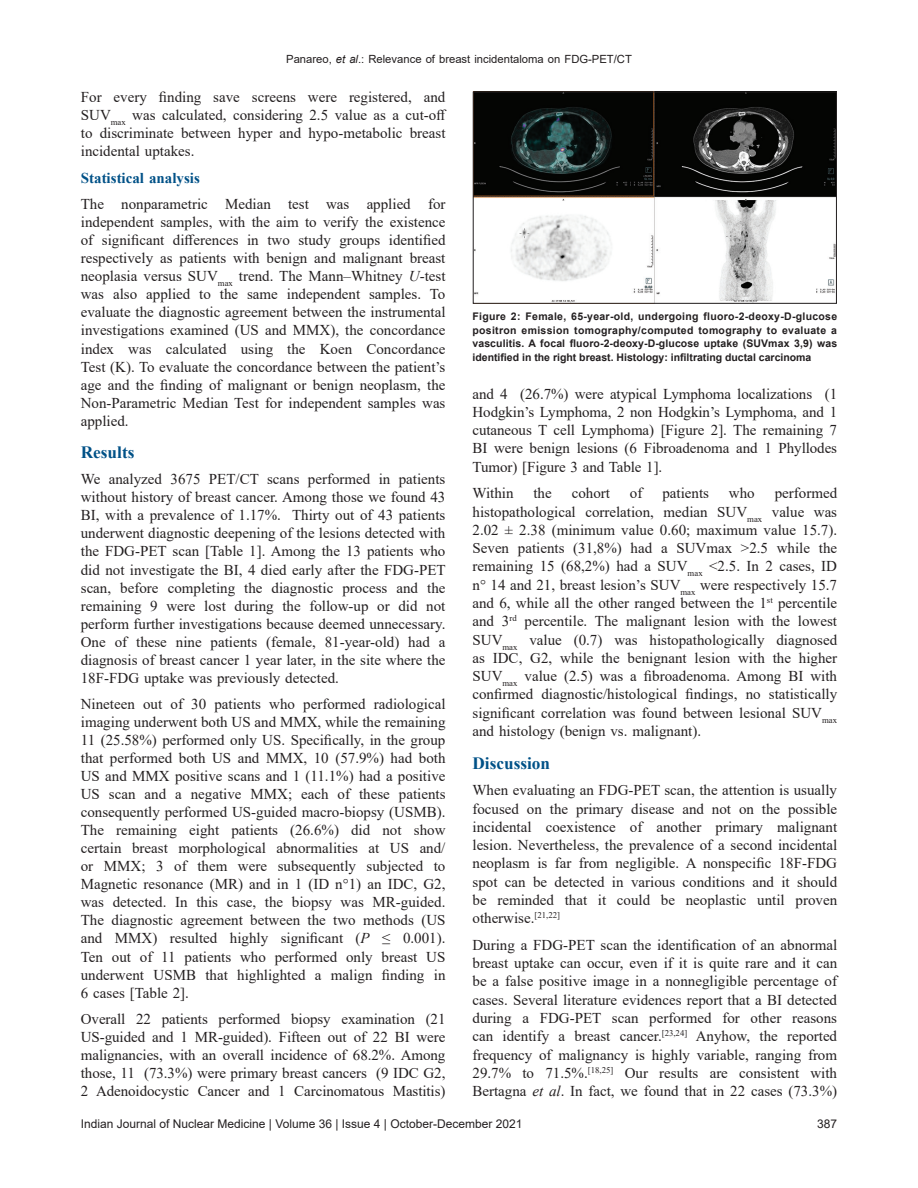
<style>
.page{position:relative;width:918px;height:1188px;background:#fff}
.page>*{position:absolute;margin:0;border:0;box-sizing:border-box;transform-origin:0 0}
.t1{font:700 17.25px "Times New Roman";color:#005187}
.t2{font:15px/18px "Times New Roman";color:#231f20;text-align:justify}
.t3{font:700 15px "Times New Roman";color:#005187}
.t4{font:12px "Arial";color:#231f20}
.t5{font:11.25px "Arial";color:#231f20}
.t6{font:700 10.5px/13.6px "Arial";color:#231f20;text-align:justify}
.s1{font-style:italic}
</style>
<div class="page">
<img style="left:475px;top:94px;width:360px;height:208px">
<div style="left:473px;top:92px;width:364px;height:212px;border:1px solid #231f20"></div>
<p class="t5" style="left:286px;top:51px;width:347px">Panareo, <span class="s1">et al</span>.: Relevance of breast incidentaloma on FDG-PET/CT</p>
<p class="t2" style="left:81px;top:88px;width:367px">For every finding save screens were registered, and SUV<sub>max</sub> was calculated, considering 2.5 value as a cut‑off to discriminate between hyper and hypo‑metabolic breast incidental uptakes.</p>
<p class="t3" style="left:81px;top:167px;width:121px">Statistical analysis</p>
<p class="t2" style="left:81px;top:195px;width:366px">The nonparametric Median test was applied for independent samples, with the aim to verify the existence of significant differences in two study groups identified respectively as patients with benign and malignant breast neoplasia versus SUV<sub>max</sub> trend. The Mann–Whitney <span class="s1">U</span>‑test was also applied to the same independent samples. To evaluate the diagnostic agreement between the instrumental investigations examined (US and MMX), the concordance index was calculated using the Koen Concordance Test (K). To evaluate the concordance between the patient’s age and the finding of malignant or benign neoplasm, the Non‑Parametric Median Test for independent samples was applied.</p>
<p class="t1" style="left:81px;top:440px;width:55px">Results</p>
<p class="t2" style="left:81px;top:470px;width:366px">We analyzed 3675 PET/CT scans performed in patients without history of breast cancer. Among those we found 43<br>BI, with a prevalence of 1.17%. Thirty out of 43 patients underwent diagnostic deepening of the lesions detected with the FDG‑PET scan [Table 1]. Among the 13 patients who did not investigate the BI, 4 died early after the FDG‑PET scan, before completing the diagnostic process and the remaining 9 were lost during the follow‑up or did not perform further investigations because deemed unnecessary.<br>One of these nine patients (female, 81‑year‑old) had a diagnosis of breast cancer 1 year later, in the site where the 18F‑FDG uptake was previously detected.</p>
<p class="t2" style="left:81px;top:695px;width:366px">Nineteen out of 30 patients who performed radiological imaging underwent both US and MMX, while the remaining 11 (25.58%) performed only US. Specifically, in the group that performed both US and MMX, 10 (57.9%) had both US and MMX positive scans and 1 (11.1%) had a positive US scan and a negative MMX; each of these patients consequently performed US‑guided macro‑biopsy (USMB).<br>The remaining eight patients (26.6%) did not show certain breast morphological abnormalities at US and/ or MMX; 3 of them were subsequently subjected to Magnetic resonance (MR) and in 1 (ID n°1) an IDC, G2, was detected. In this case, the biopsy was MR‑guided.<br>The diagnostic agreement between the two methods (US and MMX) resulted highly significant (<span class="s1">P</span> ≤ 0.001).<br>Ten out of 11 patients who performed only breast US underwent USMB that highlighted a malign finding in 6 cases [Table 2].</p>
<p class="t2" style="left:81px;top:1010px;width:366px">Overall 22 patients performed biopsy examination (21<br>US‑guided and 1 MR‑guided). Fifteen out of 22 BI were malignancies, with an overall incidence of 68.2%. Among those, 11 (73.3%) were primary breast cancers (9 IDC G2, 2 Adenoidocystic Cancer and 1 Carcinomatous Mastitis)</p>
<p class="t6" style="left:472px;top:310px;width:366px">Figure 2: Female, 65‑year‑old, undergoing fluoro‑2‑deoxy‑D‑glucose positron emission tomography/computed tomography to evaluate a vasculitis. A focal fluoro‑2‑deoxy‑D‑glucose uptake (SUVmax 3,9) was identified in the right breast. Histology: infiltrating ductal carcinoma</p>
<p class="t2" style="left:472px;top:384px;width:366px">and 4 (26.7%) were atypical Lymphoma localizations (1<br>Hodgkin’s Lymphoma, 2 non Hodgkin’s Lymphoma, and 1 cutaneous T cell Lymphoma) [Figure 2]. The remaining 7<br>BI were benign lesions (6 Fibroadenoma and 1 Phyllodes Tumor) [Figure 3 and Table 1].</p>
<p class="t2" style="left:472px;top:484px;width:43px">Within</p>
<p class="t2" style="left:533px;top:484px;width:20px">the</p>
<p class="t2" style="left:572px;top:484px;width:40px">cohort</p>
<p class="t2" style="left:630px;top:484px;width:14px">of</p>
<p class="t2" style="left:662px;top:484px;width:48px">patients</p>
<p class="t2" style="left:729px;top:484px;width:27px">who</p>
<p class="t2" style="left:472px;top:484px;width:366px;text-indent:302px">performed histopathological correlation, median SUV<sub>max</sub> value was 2.02 ± 2.38 (minimum value 0.60; maximum value 15.7).<br>Seven patients (31,8%) had a SUVmax &gt;2.5 while the remaining 15 (68,2%) had a SUV<sub>max</sub> &lt;2.5. In 2 cases, ID n° 14 and 21, breast lesion’s SUV<sub>max</sub> were respectively 15.7 and 6, while all the other ranged between the 1<sup>st</sup> percentile and 3<sup>rd</sup> percentile. The malignant lesion with the lowest SUV<sub>max</sub> value (0.7) was histopathologically diagnosed as IDC, G2, while the benignant lesion with the higher SUV<sub>max</sub> value (2.5) was a fibroadenoma. Among BI with confirmed diagnostic/histological findings, no statistically significant correlation was found between lesional SUV<sub>max </sub>and histology (benign vs. malignant).</p>
<p class="t1" style="left:472px;top:750px;width:79px">Discussion</p>
<p class="t2" style="left:472px;top:781px;width:366px">When evaluating an FDG‑PET scan, the attention is usually focused on the primary disease and not on the possible incidental coexistence of another primary malignant lesion. Nevertheless, the prevalence of a second incidental neoplasm is far from negligible. A nonspecific 18F‑FDG spot can be detected in various conditions and it should be reminded that it could be neoplastic until proven otherwise.<sup>[21,22]</sup></p>
<p class="t2" style="left:472px;top:935px;width:366px">During a FDG‑PET scan the identification of an abnormal breast uptake can occur, even if it is quite rare and it can be a false positive image in a nonnegligible percentage of cases. Several literature evidences report that a BI detected during a FDG‑PET scan performed for other reasons can identify a breast cancer.<sup>[23,24]</sup> Anyhow, the reported frequency of malignancy is highly variable, ranging from 29.7% to 71.5%.<sup>[18,25]</sup> Our results are consistent with Bertagna <span class="s1">et al</span>. In fact, we found that in 22 cases (73.3%)</p>
<p class="t4" style="left:81px;top:1116px;width:443px">Indian Journal of Nuclear Medicine | Volume 36 | Issue 4 | October-December 2021</p>
<p class="t4" style="left:817px;top:1116px;width:22px">387</p>
</div>
